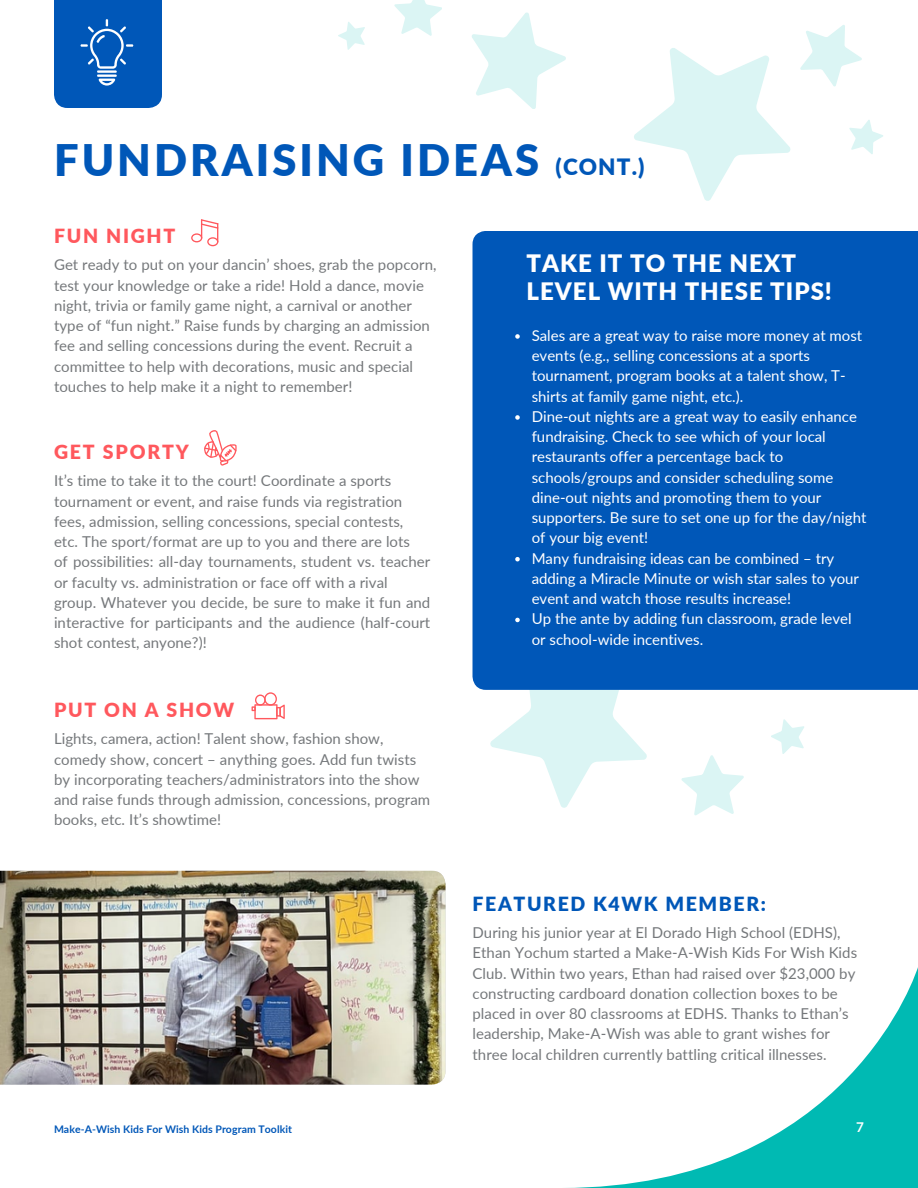
<style>
.page{position:relative;width:918px;height:1188px;background:#fff}
.page>*{position:absolute;margin:0;border:0;box-sizing:border-box;transform-origin:0 0}
.t1{font:900 43.5px "Lato";letter-spacing:.07em;color:#0057b8}
.t2{font:900 24px/28.2px "Lato";letter-spacing:.04em;color:#fff}
.t3{font:900 22.5px "Lato";color:#0057b8}
.t4{font:900 19.5px "Lato";letter-spacing:.09em;color:#ff585d}
.t5{font:900 19.5px "Lato";letter-spacing:.085em;color:#0057b8}
.t6{font:15px/20.2px "Lato";letter-spacing:.005em;color:#75787b}
.t7{font:15px/20.2px "Lato";color:#fff}
.t8{font:700 13.5px "Lato";color:#fff}
.t9{font:700 10.5px "Lato";letter-spacing:.005em;color:#0057b8}
</style>
<div class="page">
<svg style="left:490px;top:690px;width:157px;height:118px"></svg>
<svg style="left:681px;top:755px;width:63px;height:60px"></svg>
<svg style="left:771px;top:719px;width:33px;height:35px"></svg>
<img style="left:0;top:871px;width:445px;height:214px">
<svg style="left:54px;top:0;width:108px;height:108px;background:#0d60bb"></svg>
<svg style="left:191px;top:219px;width:27px;height:27px"></svg>
<svg style="left:204px;top:430px;width:33px;height:36px"></svg>
<svg style="left:252px;top:692px;width:33px;height:27px"></svg>
<svg style="left:338px;top:22px;width:27px;height:28px"></svg>
<svg style="left:394px;top:0;width:48px;height:36px"></svg>
<svg style="left:472px;top:12px;width:94px;height:97px"></svg>
<div style="left:472px;top:231px;width:446px;height:459px;background:#0057b8"></div>
<svg style="left:566px;top:967px;width:352px;height:221px"></svg>
<svg style="left:634px;top:48px;width:157px;height:153px"></svg>
<svg style="left:849px;top:120px;width:34px;height:34px"></svg>
<svg style="left:800px;top:25px;width:62px;height:62px"></svg>
<svg style="left:515px;top:334px;width:5px;height:5px"></svg>
<svg style="left:515px;top:415px;width:5px;height:5px"></svg>
<svg style="left:515px;top:557px;width:5px;height:4px"></svg>
<svg style="left:515px;top:618px;width:5px;height:4px"></svg>
<h2 class="t1" style="left:54px;top:133px;width:487px">FUNDRAISING IDEAS</h2>
<h3 class="t3" style="left:556px;top:152px;width:90px">(CONT.)</h3>
<h4 class="t4" style="left:54px;top:224px;width:123px">FUN NIGHT</h4>
<p class="t6" style="left:54px;top:255px;width:384px">Get ready to put on your dancin’ shoes, grab the popcorn, test your knowledge or take a ride! Hold a dance, movie night, trivia or family game night, a carnival or another type of “fun night.” Raise funds by charging an admission fee and selling concessions during the event. Recruit a committee to help with decorations, music and special touches to help make it a night to remember!</p>
<h3 class="t4" style="left:54px;top:440px;width:136px">GET SPORTY</h3>
<h4 class="t6" style="left:54px;top:471px;width:378px">It’s time to take it to the court! Coordinate a sports tournament or event, and raise funds via registration fees, admission, selling concessions, special contests, etc. The sport/format are up to you and there are lots<br>of possibilities: all-day tournaments, student vs. teacher or faculty vs. administration or face off with a rival group. Whatever you decide, be sure to make it fun and interactive for participants and the audience (half-court</h4>
<h2 class="t6" style="left:54px;top:633px;width:154px">shot contest, anyone?)!</h2>
<h4 class="t4" style="left:54px;top:698px;width:182px">PUT ON A SHOW</h4>
<p class="t6" style="left:54px;top:729px;width:378px">Lights, camera, action! Talent show, fashion show, comedy show, concert – anything goes. Add fun twists by incorporating teachers/administrators into the show and raise funds through admission, concessions, program books, etc. It’s showtime!</p>
<h4 class="t2" style="left:526px;top:248px;width:307px">TAKE IT TO THE NEXT<br>LEVEL WITH THESE TIPS!</h4>
<p class="t7" style="left:532px;top:325px;width:332px">Sales are a great way to raise more money at most events (e.g., selling concessions at a sports tournament, program books at a talent show, T&shy;shirts at family game night, etc.).</p>
<p class="t7" style="left:532px;top:406px;width:336px">Dine-out nights are a great way to easily enhance fundraising. Check to see which of your local restaurants offer a percentage back to schools/groups and consider scheduling some dine-out nights and promoting them to your supporters. Be sure to set one up for the day/night of your big event!</p>
<p class="t7" style="left:532px;top:548px;width:329px">Many fundraising ideas can be combined – try adding a Miracle Minute or wish star sales to your event and watch those results increase!</p>
<h3 class="t7" style="left:532px;top:609px;width:322px">Up the ante by adding fun classroom, grade level or school-wide incentives.</h3>
<h3 class="t5" style="left:473px;top:892px;width:295px">FEATURED K4WK MEMBER:</h3>
<p class="t6" style="left:473px;top:922px;width:386px">During his junior year at El Dorado High School (EDHS), Ethan Yochum started a Make-A-Wish Kids For Wish Kids Club. Within two years, Ethan had raised over $23,000 by constructing cardboard donation collection boxes to be placed in over 80 classrooms at EDHS. Thanks to Ethan’s leadership, Make-A-Wish was able to grant wishes for three local children currently battling critical illnesses.</p>
<p class="t9" style="left:54px;top:1123px;width:240px">Make-A-Wish Kids For Wish Kids Program Toolkit</p>
<p class="t8" style="left:856px;top:1119px;width:9px">7</p>
</div>
